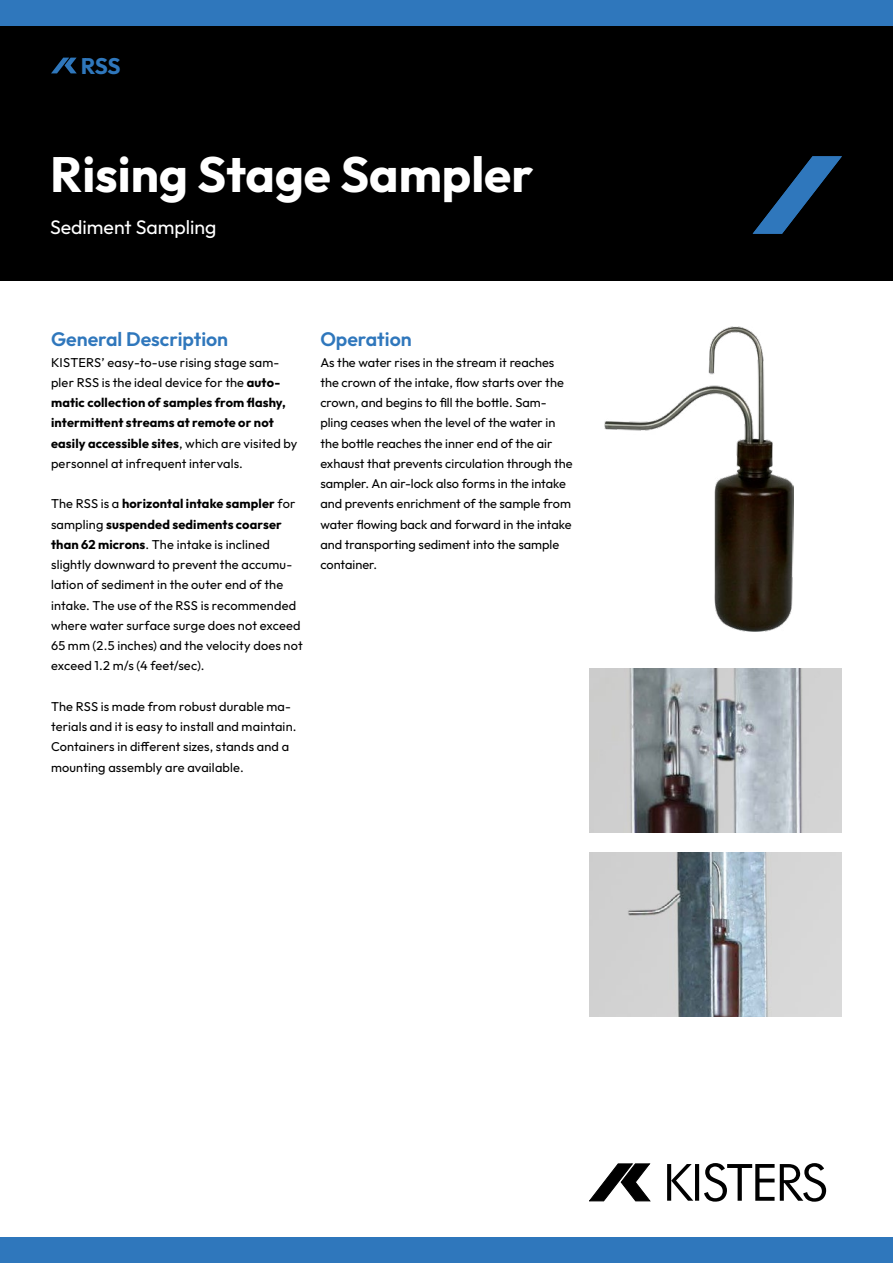
<style>
.page{position:relative;width:893px;height:1263px;background:#fff}
.page>*{position:absolute;margin:0;border:0;box-sizing:border-box;transform-origin:0 0}
.t1{font:700 49.5px "Outfit";color:#fff}
.t2{font:700 22.5px "Outfit";color:#2f77bc}
.t3{font:600 19.5px "Outfit";color:#2f77bc}
.t4{font:19.5px "Outfit";color:#fff}
.t5{font:12.75px/20.2px "Outfit";color:#000}
.s1{font-weight:700}
</style>
<div class="page">
<div style="left:0;top:26px;width:893px;height:255px;background:#000"></div>
<svg style="left:667px;top:1164px;width:4px;height:37px"></svg>
<svg style="left:671px;top:1164px;width:22px;height:37px"></svg>
<hr style="left:695px;top:1164px;width:4px;height:37px;background:#000">
<svg style="left:704px;top:1163px;width:122px;height:39px"></svg>
<svg style="left:589px;top:1163px;width:61px;height:38px"></svg>
<div style="left:0;top:0;width:893px;height:26px;background:#2f77bc"></div>
<div style="left:0;top:1237px;width:893px;height:26px;background:#2f77bc"></div>
<svg style="left:51px;top:58px;width:26px;height:15px"></svg>
<img style="left:590px;top:853px;width:252px;height:163px">
<img style="left:590px;top:669px;width:252px;height:163px">
<svg style="left:753px;top:156px;width:89px;height:78px"></svg>
<img style="left:605px;top:326px;width:188px;height:305px">
<h2 class="t2" style="left:81px;top:53px;width:41px">RSS</h2>
<h1 class="t1" style="left:50px;top:147px;width:485px">Rising Stage Sampler</h1>
<h3 class="t4" style="left:50px;top:216px;width:168px">Sediment Sampling</h3>
<h3 class="t3" style="left:51px;top:328px;width:179px">General Description</h3>
<p class="t5" style="left:51px;top:352px;width:248px">KISTERS’ easy-to-use rising stage sam&shy;pler RSS is the ideal device for the <span class="s1">auto&shy;matic collection of samples from flashy, intermittent streams at remote or not easily accessible sites</span>, which are visited by personnel at infrequent intervals.</p>
<p class="t5" style="left:51px;top:494px;width:253px">The RSS is a <span class="s1">horizontal intake sampler</span> for sampling <span class="s1">suspended sediments coarser than 62 microns</span>. The intake is inclined slightly downward to prevent the accumu&shy;lation of sediment in the outer end of the intake. The use of the RSS is recommended where water surface surge does not exceed 65 mm (2.5 inches) and the velocity does not exceed 1.2 m/s (4 feet/sec).</p>
<p class="t5" style="left:51px;top:696px;width:247px">The RSS is made from robust durable ma&shy;terials and it is easy to install and maintain.<br>Containers in different sizes, stands and a mounting assembly are available.</p>
<h3 class="t3" style="left:320px;top:328px;width:93px">Operation</h3>
<p class="t5" style="left:320px;top:352px;width:254px">As the water rises in the stream it reaches the crown of the intake, flow starts over the crown, and begins to fill the bottle. Sam&shy;pling ceases when the level of the water in the bottle reaches the inner end of the air exhaust that prevents circulation through the sampler. An air-lock also forms in the intake and prevents enrichment of the sample from water flowing back and forward in the intake and transporting sediment into the sample container.</p>
</div>
